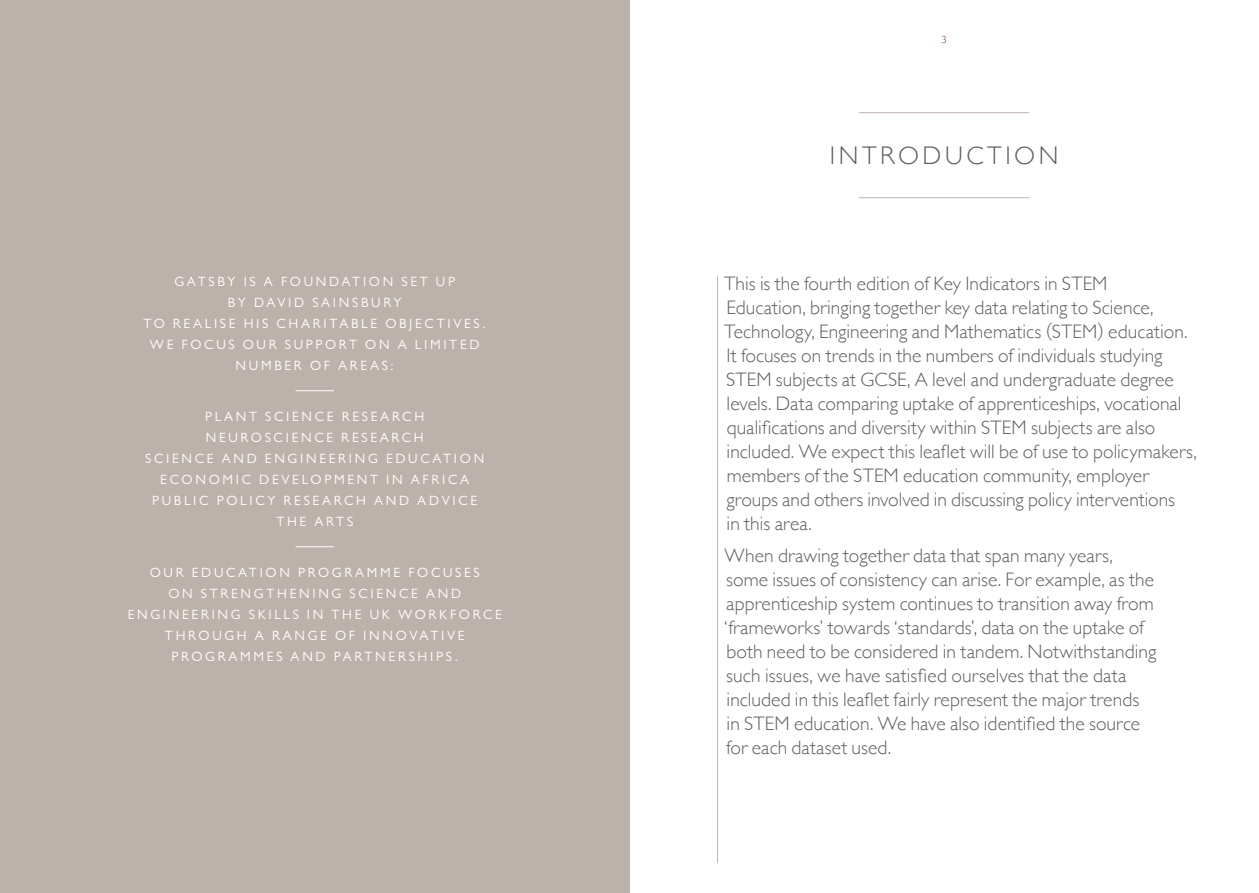
<style>
.page{position:relative;width:1259px;height:893px;background:#fff}
.page>*{position:absolute;margin:0;border:0;box-sizing:border-box;transform-origin:0 0}
.t1{font:300 25.5px "Gill Sans";letter-spacing:.14em;color:#615f5e}
.t2{font:300 19.5px/24px "Gill Sans";letter-spacing:.005em;color:#615f5e}
.t3{font:13.5px/21px "Gill Sans";letter-spacing:.2em;color:#fff;text-align:center}
.t4{font:300 10.5px "Gill Sans";color:#6e321a}
</style>
<div class="page">
<div style="left:0;top:0;width:629px;height:893px;background:#bdb2ab"></div>
<hr style="left:717px;top:276px;width:1px;height:587px;background:#bdb2ab">
<hr style="left:859px;top:112px;width:170px;height:1px;background:#bdb2ab">
<hr style="left:859px;top:197px;width:170px;height:1px;background:#bdb2ab">
<hr style="left:295px;top:390px;width:39px;height:1px;background:#fff">
<hr style="left:295px;top:546px;width:39px;height:1px;background:#fff">
<p class="t3" style="left:144px;top:270px;width:344px">GATSBY IS A FOUNDATION SET UP<br>BY DAVID SAINSBURY<br>TO REALISE HIS CHARITABLE OBJECTIVES.<br>WE FOCUS OUR SUPPORT ON A LIMITED<br>NUMBER OF AREAS:</p>
<p class="t3" style="left:145px;top:406px;width:341px">PLANT SCIENCE RESEARCH<br>NEUROSCIENCE RESEARCH<br>SCIENCE AND ENGINEERING EDUCATION<br>ECONOMIC DEVELOPMENT IN AFRICA<br>PUBLIC POLICY RESEARCH AND ADVICE<br>THE ARTS</p>
<p class="t3" style="left:128px;top:562px;width:376px">OUR EDUCATION PROGRAMME FOCUSES<br>ON STRENGTHENING SCIENCE AND<br>ENGINEERING SKILLS IN THE UK WORKFORCE<br>THROUGH A RANGE OF INNOVATIVE<br>PROGRAMMES AND PARTNERSHIPS.</p>
<p class="t4" style="left:941px;top:32px;width:7px">3</p>
<h1 class="t1" style="left:830px;top:135px;width:230px">INTRODUCTION</h1>
<p class="t2" style="left:724px;top:270px;width:474px">This is the fourth edition of Key Indicators in STEM<br>Education, bringing together key data relating to Science, Technology, Engineering and Mathematics (STEM) education.<br>It focuses on trends in the numbers of individuals studying STEM subjects at GCSE, A level and undergraduate degree levels. Data comparing uptake of apprenticeships, vocational qualifications and diversity within STEM subjects are also included. We expect this leaflet will be of use to policymakers, members of the STEM education community, employer groups and others involved in discussing policy interventions<br>in this area.</p>
<p class="t2" style="left:724px;top:543px;width:434px">When drawing together data that span many years, some issues of consistency can arise. For example, as the apprenticeship system continues to transition away from ‘frameworks’ towards ‘standards’, data on the uptake of both need to be considered in tandem. Notwithstanding such issues, we have satisfied ourselves that the data included in this leaflet fairly represent the major trends<br>in STEM education. We have also identified the source for each dataset used.</p>
</div>
